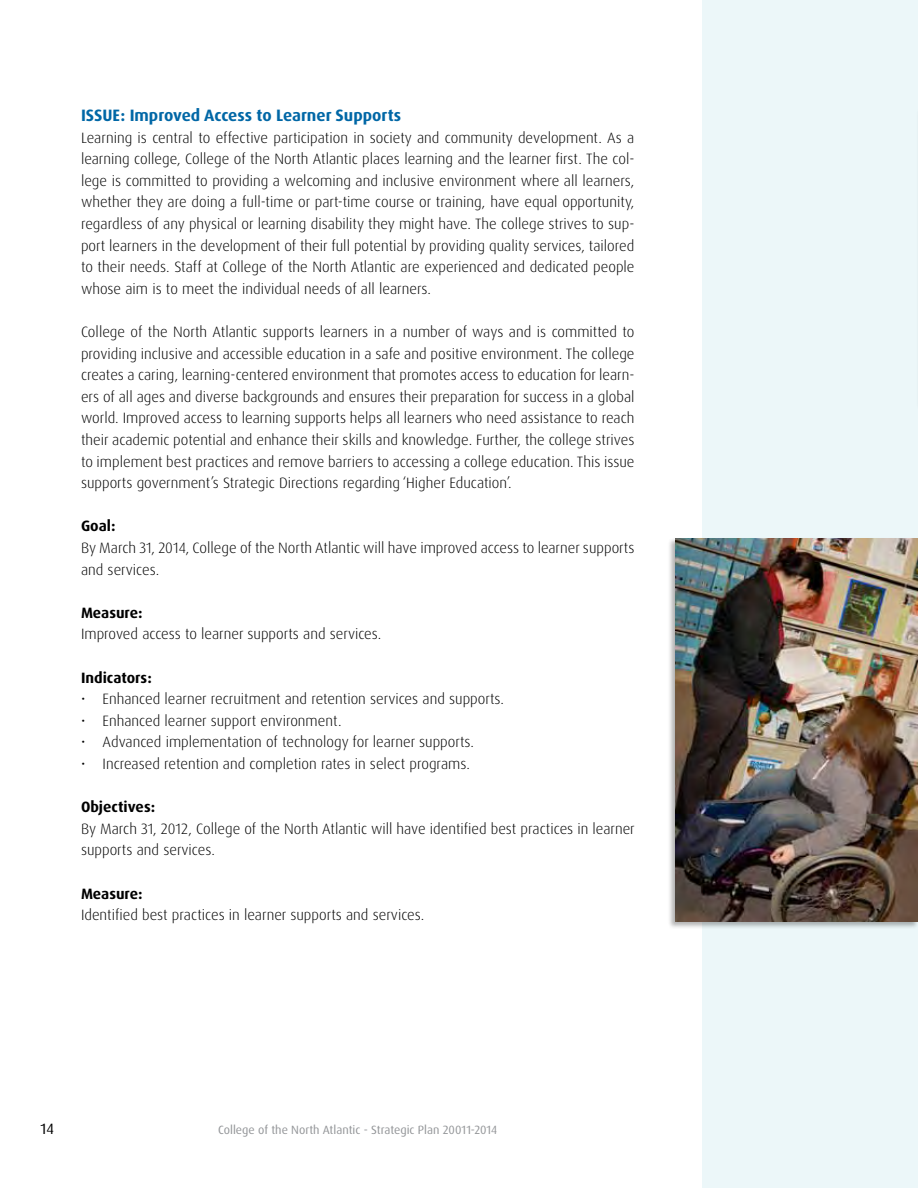
<style>
.page{position:relative;width:918px;height:1188px;background:#fff}
.page>*{position:absolute;margin:0;border:0;box-sizing:border-box;transform-origin:0 0}
.t1{font:700 16.5px "Dax Pro";color:#0067a6}
.t2{font:300 15px/21.6px "Dax Pro";color:#000;text-align:justify}
.t3{font:700 15px "Dax Pro";color:#000}
.t4{font:15px "Dax Pro";color:#000}
.t5{font:12px "Dax Pro";color:#939598}
</style>
<div class="page">
<div style="left:702px;top:0;width:216px;height:1188px;background:#ecf7f9"></div>
<div style="left:667px;top:537px;width:251px;height:392px;background:#000;opacity:.3"></div>
<img style="left:675px;top:539px;width:243px;height:383px">
<p class="t1" style="left:81px;top:105px;width:322px">ISSUE: Improved Access to Learner Supports</p>
<p class="t2" style="left:81px;top:127px;width:555px">Learning is central to effective participation in society and community development. As a learning college, College of the North Atlantic places learning and the learner first. The col&shy;lege is committed to providing a welcoming and inclusive environment where all learners, whether they are doing a full-time or part-time course or training, have equal opportunity, regardless of any physical or learning disability they might have. The college strives to sup&shy;port learners in the development of their full potential by providing quality services, tailored to their needs. Staff at College of the North Atlantic are experienced and dedicated people whose aim is to meet the individual needs of all learners.</p>
<p class="t2" style="left:81px;top:321px;width:555px">College of the North Atlantic supports learners in a number of ways and is committed to providing inclusive and accessible education in a safe and positive environment. The college creates a caring, learning-centered environment that promotes access to education for learn&shy;ers of all ages and diverse backgrounds and ensures their preparation for success in a global world. Improved access to learning supports helps all learners who need assistance to reach their academic potential and enhance their skills and knowledge. Further, the college strives to implement best practices and remove barriers to accessing a college education. This issue supports government’s Strategic Directions regarding ‘Higher Education’.</p>
<p class="t3" style="left:81px;top:516px;width:36px">Goal:</p>
<p class="t2" style="left:81px;top:537px;width:555px">By March 31, 2014, College of the North Atlantic will have improved access to learner supports and services.</p>
<p class="t3" style="left:81px;top:603px;width:63px">Measure:</p>
<p class="t2" style="left:81px;top:623px;width:302px">Improved access to learner supports and services.</p>
<p class="t3" style="left:81px;top:668px;width:72px">Indicators:</p>
<p class="t2" style="left:81px;top:688px;width:425px">• Enhanced learner recruitment and retention services and supports.</p>
<p class="t2" style="left:81px;top:710px;width:262px">• Enhanced learner support environment.</p>
<p class="t2" style="left:81px;top:731px;width:395px">• Advanced implementation of technology for learner supports.</p>
<p class="t2" style="left:81px;top:753px;width:391px">• Increased retention and completion rates in select programs.</p>
<p class="t3" style="left:81px;top:797px;width:76px">Objectives:</p>
<p class="t2" style="left:81px;top:818px;width:555px">By March 31, 2012, College of the North Atlantic will have identified best practices in learner supports and services.</p>
<p class="t3" style="left:81px;top:884px;width:63px">Measure:</p>
<p class="t2" style="left:81px;top:904px;width:345px">Identified best practices in learner supports and services.</p>
<p class="t4" style="left:40px;top:1119px;width:15px">14</p>
<p class="t5" style="left:218px;top:1122px;width:281px">College of the North Atlantic - Strategic Plan 20011-2014</p>
</div>
